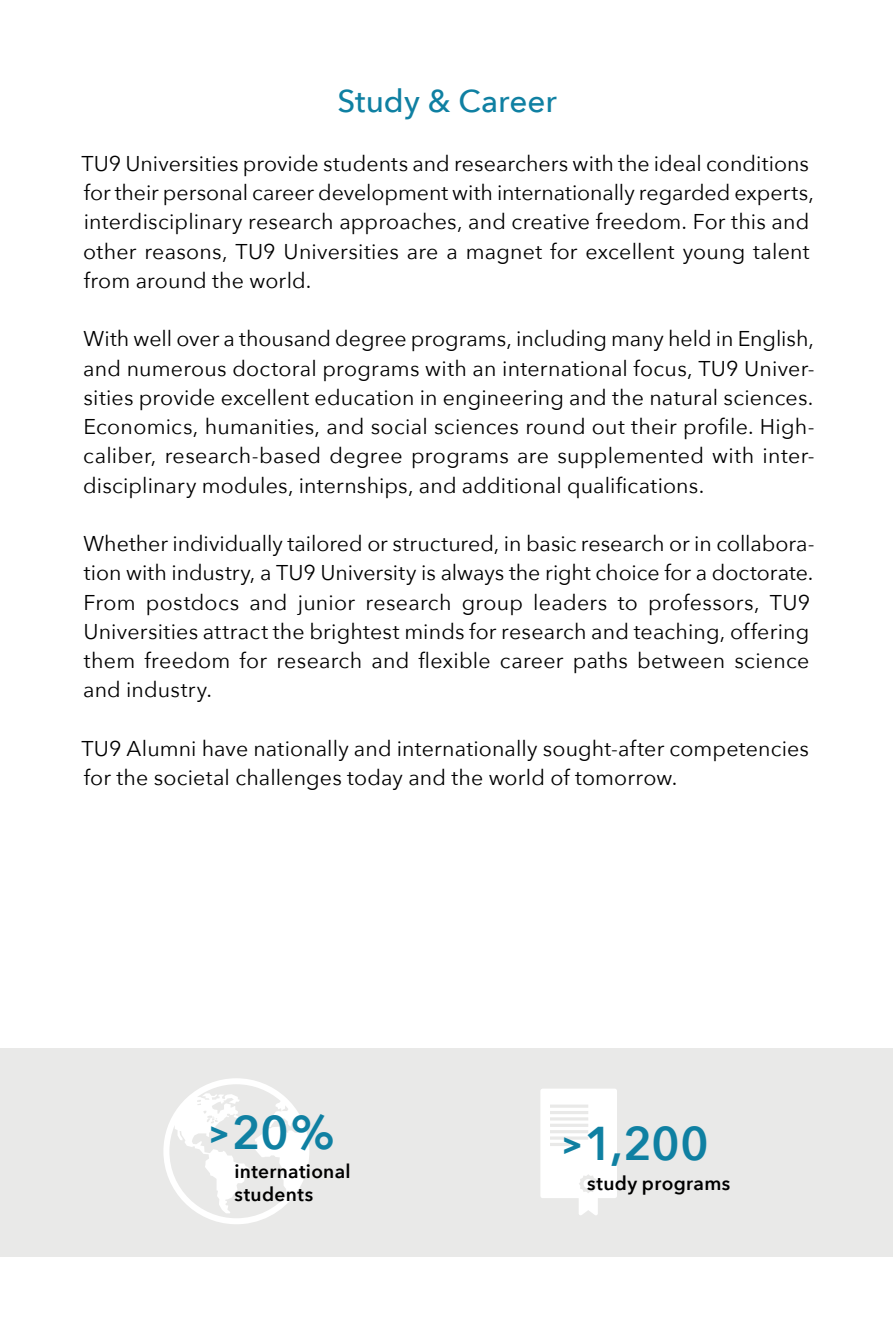
<style>
.page{position:relative;width:893px;height:1340px;background:#fff}
.page>*{position:absolute;margin:0;border:0;box-sizing:border-box;transform-origin:0 0}
.graph_figure{font:600 47.25px "Avenir Next";color:#0f80a2}
.t1{font:500 31.5px "Avenir Next";color:#0f80a2}
.copy{font:21.38px/29.2px "Avenir Next";letter-spacing:.005em;color:#000}
.graph_copy{font:600 19.12px/22.5px "Avenir Next";letter-spacing:.02em;color:#000}
.s1{font-weight:700;font-size:31.5px}
</style>
<div class="page">
<div style="left:0;top:1048px;width:893px;height:208px;background:#e9e9e8"></div>
<svg style="left:540px;top:1089px;width:77px;height:126px"></svg>
<svg style="left:163px;top:1078px;width:146px;height:146px"></svg>
<p class="t1" style="left:338px;top:74px;width:221px">Study &amp; Career</p>
<p class="copy" style="left:81px;top:148px;width:734px">TU9 Universities provide students and researchers with the ideal conditions for their personal career development with internationally regarded experts, interdisciplinary research approaches, and creative freedom. For this and other reasons, TU9 Universities are a magnet for excellent young talent from around the world.</p>
<p class="copy" style="left:83px;top:323px;width:733px;text-align:justify">With well over a thousand degree programs, including many held in English, and numerous doctoral programs with an international focus, TU9 Univer&shy;sities provide excellent education in engineering and the natural sciences.<br>Economics, humanities, and social sciences round out their profile. High&shy;caliber, research-based degree programs are supplemented with inter&shy;disciplinary modules, internships, and additional qualifications.</p>
<p class="copy" style="left:83px;top:528px;width:733px">Whether individually tailored or structured, in basic research or in collabora&shy;tion with industry, a TU9 University is always the right choice for a doctorate.<br>From postdocs and junior research group leaders to professors, TU9<br>Universities attract the brightest minds for research and teaching, offering them freedom for research and flexible career paths between science and industry.</p>
<p class="copy" style="left:81px;top:733px;width:729px">TU9 Alumni have nationally and internationally sought-after competencies for the societal challenges today and the world of tomorrow.</p>
<p class="graph_figure" style="left:209px;top:1091px;width:127px"><span class="s1">&gt;</span>20%</p>
<p class="graph_copy" style="left:234px;top:1159px;width:118px">international students</p>
<p class="graph_figure" style="left:562px;top:1102px;width:149px"><span class="s1">&gt;</span>1,200</p>
<p class="graph_copy" style="left:587px;top:1171px;width:145px">study programs</p>
</div>
